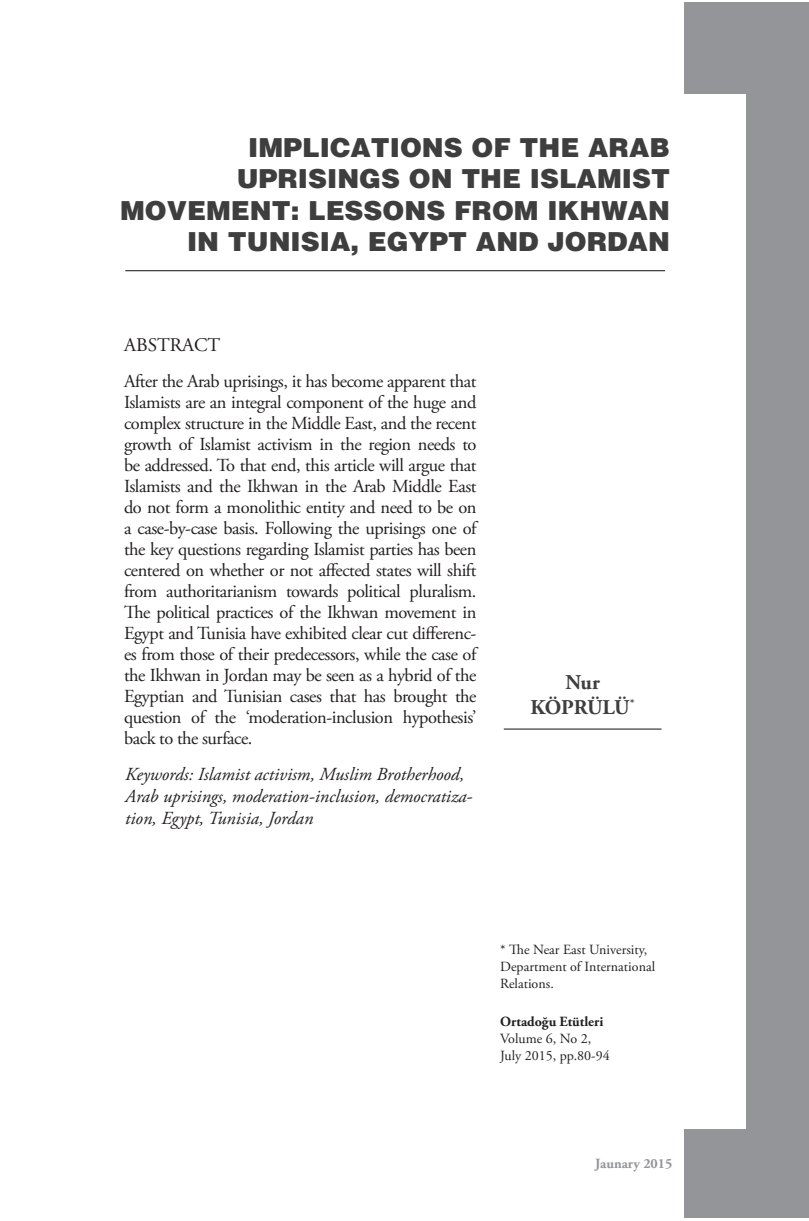
<style>
.page{position:relative;width:809px;height:1221px;background:#fff}
.page>*{position:absolute;margin:0;border:0;box-sizing:border-box;transform-origin:0 0}
.t1{font:900 26.25px/31.5px "Hendrix";color:#3e3e3f;text-align:right}
.t2{font:700 21px/25.2px "Adobe Garamond Pro";letter-spacing:-.015em;color:#3e3e3f;text-align:center}
.t3{font:19.25px "Adobe Garamond Pro";color:#231f20}
.t4{font:18.38px/21px "Adobe Garamond Pro";letter-spacing:-.025em;color:#231f20;text-align:justify}
.t5{font:italic 18.38px/22.1px "Adobe Garamond Pro";color:#231f20}
.t6{font:14px/16.8px "Adobe Garamond Pro";color:#231f20}
.t7{font:700 14px "Adobe Garamond Pro";color:#231f20}
.t8{font:700 14px "Adobe Garamond Pro";color:#939598}
</style>
<div class="page">
<div style="left:684px;top:1129px;width:124px;height:88px;background:#939598"></div>
<div style="left:746px;top:2px;width:63px;height:1215px;background:#939598"></div>
<div style="left:684px;top:2px;width:124px;height:92px;background:#939598"></div>
<hr style="left:125px;top:270px;width:540px;height:1px;background:#3e3e3f">
<hr style="left:504px;top:728px;width:157px;height:1px;background:#3e3e3f">
<h1 class="t1" style="left:120px;top:131px;width:551px">IMPLICATIONS OF THE ARAB<br>UPRISINGS ON THE ISLAMIST<br>MOVEMENT: LESSONS FROM IKHWAN<br>IN TUNISIA, EGYPT AND JORDAN</h1>
<p class="t3" style="left:124px;top:333px;width:98px">ABSTRACT</p>
<p class="t4" style="left:124px;top:371px;width:354px">After the Arab uprisings, it has become apparent that Islamists are an integral component of the huge and complex structure in the Middle East, and the recent growth of Islamist activism in the region needs to be addressed. To that end, this article will argue that Islamists and the Ikhwan in the Arab Middle East do not form a monolithic entity and need to be on a case-by-case basis. Following the uprisings one of the key questions regarding Islamist parties has been centered on whether or not affected states will shift from authoritarianism towards political pluralism.<br>The political practices of the Ikhwan movement in Egypt and Tunisia have exhibited clear cut differenc&shy;es from those of their predecessors, while the case of the Ikhwan in Jordan may be seen as a hybrid of the Egyptian and Tunisian cases that has brought the question of the ‘moderation-inclusion hypothesis’ back to the surface.</p>
<p class="t5" style="left:125px;top:763px;width:349px">Keywords: Islamist activism, Muslim Brotherhood,<br>Arab uprisings, moderation-inclusion, democratiza&shy;tion, Egypt, Tunisia, Jordan</p>
<p class="t2" style="left:530px;top:670px;width:106px">Nur<br>KÖPRÜLÜ<sup>*</sup></p>
<p class="t6" style="left:500px;top:941px;width:156px">* The Near East University,<br>Department of International<br>Relations.</p>
<p class="t7" style="left:500px;top:1013px;width:105px">Ortadoğu Etütleri</p>
<p class="t6" style="left:500px;top:1030px;width:111px">Volume 6, No 2,<br>July 2015, pp.80-94</p>
<p class="t8" style="left:595px;top:1155px;width:79px">Jaunary 2015</p>
</div>
